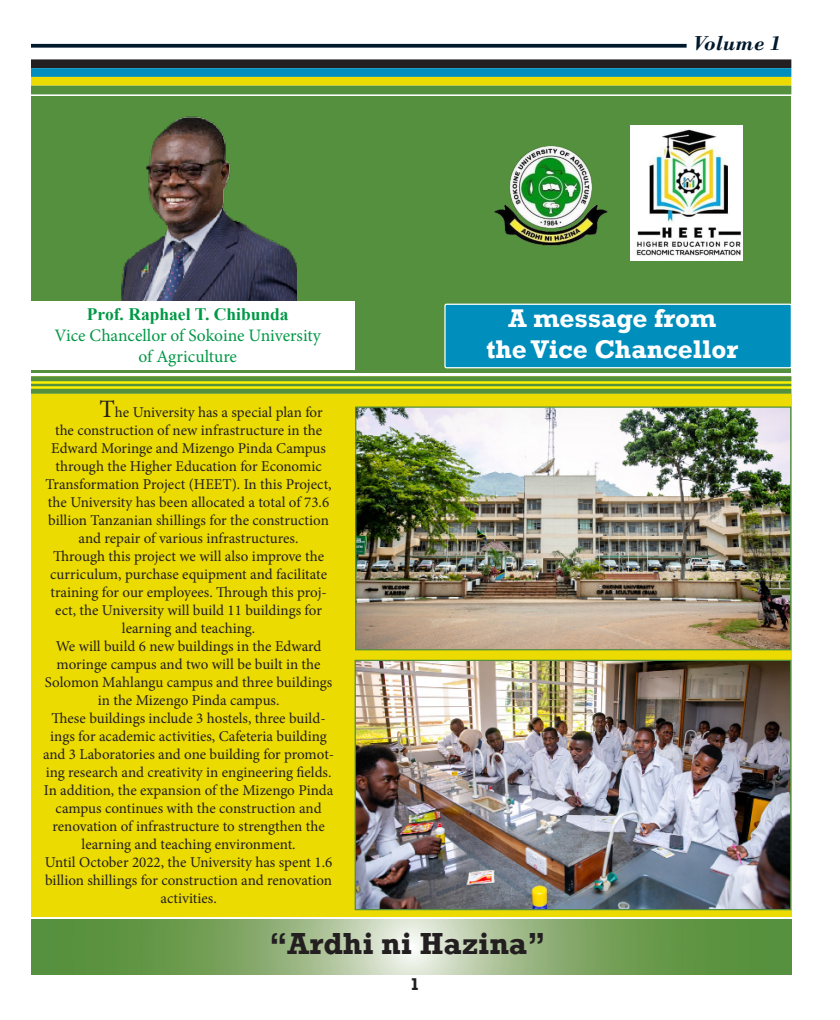
<style>
.page{position:relative;width:840px;height:1020px;background:#fff}
.page>*{position:absolute;margin:0;border:0;box-sizing:border-box;transform-origin:0 0}
.t1{font:700 31.25px "Rockwell";color:#231f20}
.t2{font:700 26.25px "Rockwell";color:#fff}
.t3{font:italic 700 21.25px "Bodoni";color:#00192c}
.t4{font:17.5px "Minion Pro";letter-spacing:-.005em;color:#009846}
.t5{font:700 17.5px "Times New Roman";color:#009846}
.t6{font:700 17.5px "Rockwell";color:#231f20}
.t7{font:15px/18px "Minion Pro";color:#231f20;text-align:center}
.s1{font-size:25px}
</style>
<div class="page">
<svg style="left:31px;top:919px;width:760px;height:56px"></svg>
<svg style="left:31px;top:381px;width:760px;height:8px;fill:#d3d810"></svg>
<div style="left:31px;top:376px;width:760px;height:5px;background:#55903e"></div>
<hr style="left:31px;top:384px;width:760px;height:2px;background:#55903e">
<div style="left:31px;top:389px;width:760px;height:5px;background:#55903e"></div>
<svg style="left:31px;top:44px;width:656px;height:4px;fill:#00192c"></svg>
<div style="left:31px;top:59px;width:760px;height:9px;background:#231f20"></div>
<div style="left:31px;top:68px;width:760px;height:9px;background:#008fbd"></div>
<div style="left:31px;top:77px;width:760px;height:9px;background:#ebdb01"></div>
<div style="left:31px;top:86px;width:760px;height:8px;background:#55903e"></div>
<div style="left:31px;top:394px;width:760px;height:523px;background:#ebdb01"></div>
<img style="left:357px;top:408px;width:432px;height:240px">
<div style="left:355px;top:406px;width:436px;height:244px;border:1px solid #55903e"></div>
<img style="left:357px;top:662px;width:432px;height:246px">
<div style="left:355px;top:660px;width:436px;height:250px;border:1px solid #55903e"></div>
<div style="left:32px;top:96px;width:759px;height:277px;background:#55903e"></div>
<img style="left:121px;top:116px;width:176px;height:185px">
<div style="left:30px;top:301px;width:324px;height:68px;background:#fff"></div>
<div style="left:445px;top:304px;width:346px;height:64px;background:#008fbd"></div>
<div style="left:444px;top:304px;width:348px;height:64px;border:1px solid #fff"></div>
<img style="left:494px;top:146px;width:114px;height:100px">
<img style="left:631px;top:126px;width:111px;height:135px">
<p class="t5" style="left:87px;top:302px;width:203px">Prof. Raphael T. Chibunda</p>
<p class="t4" style="left:55px;top:324px;width:268px">Vice Chancellor of Sokoine University</p>
<p class="t4" style="left:139px;top:345px;width:100px">of Agriculture</p>
<p class="t7" style="left:100px;top:403px;width:225px"><span class="s1">T</span>he University has a special plan for</p>
<p class="t7" style="left:55px;top:421px;width:269px">the construction of new infrastructure in the</p>
<p class="t7" style="left:51px;top:439px;width:276px">Edward Moringe and Mizengo Pinda Campus</p>
<p class="t7" style="left:55px;top:457px;width:268px">through the Higher Education for Economic</p>
<p class="t7" style="left:46px;top:475px;width:288px">Transformation Project (HEET). In this Project,</p>
<p class="t7" style="left:48px;top:493px;width:283px">the University has been allocated a total of 73.6</p>
<p class="t7" style="left:48px;top:511px;width:282px">billion Tanzanian shillings for the construction</p>
<p class="t7" style="left:79px;top:529px;width:221px">and repair of various infrastructures.</p>
<p class="t7" style="left:50px;top:547px;width:278px">Through this project we will also improve the curriculum, purchase equipment and facilitate training for our employees. Through this proj&shy;ect, the University will build 11 buildings for learning and teaching.</p>
<p class="t7" style="left:45px;top:637px;width:289px">We will build 6 new buildings in the Edward moringe campus and two will be built in the Solomon Mahlangu campus and three buildings in the Mizengo Pinda campus.</p>
<p class="t7" style="left:43px;top:709px;width:293px">These buildings include 3 hostels, three build&shy;ings for academic activities, Cafeteria building and 3 Laboratories and one building for promot&shy;ing research and creativity in engineering fields.</p>
<p class="t7" style="left:44px;top:781px;width:291px">In addition, the expansion of the Mizengo Pinda campus continues with the construction and renovation of infrastructure to strengthen the learning and teaching environment.</p>
<p class="t7" style="left:45px;top:853px;width:289px">Until October 2022, the University has spent 1.6 billion shillings for construction and renovation activities.</p>
<p class="t3" style="left:693px;top:30px;width:89px">Volume 1</p>
<p class="t2" style="left:509px;top:302px;width:209px">A message from</p>
<p class="t2" style="left:486px;top:333px;width:253px">the Vice Chancellor</p>
<p class="t1" style="left:269px;top:924px;width:278px">“Ardhi ni Hazina”</p>
<p class="t6" style="left:410px;top:973px;width:11px">1</p>
</div>
